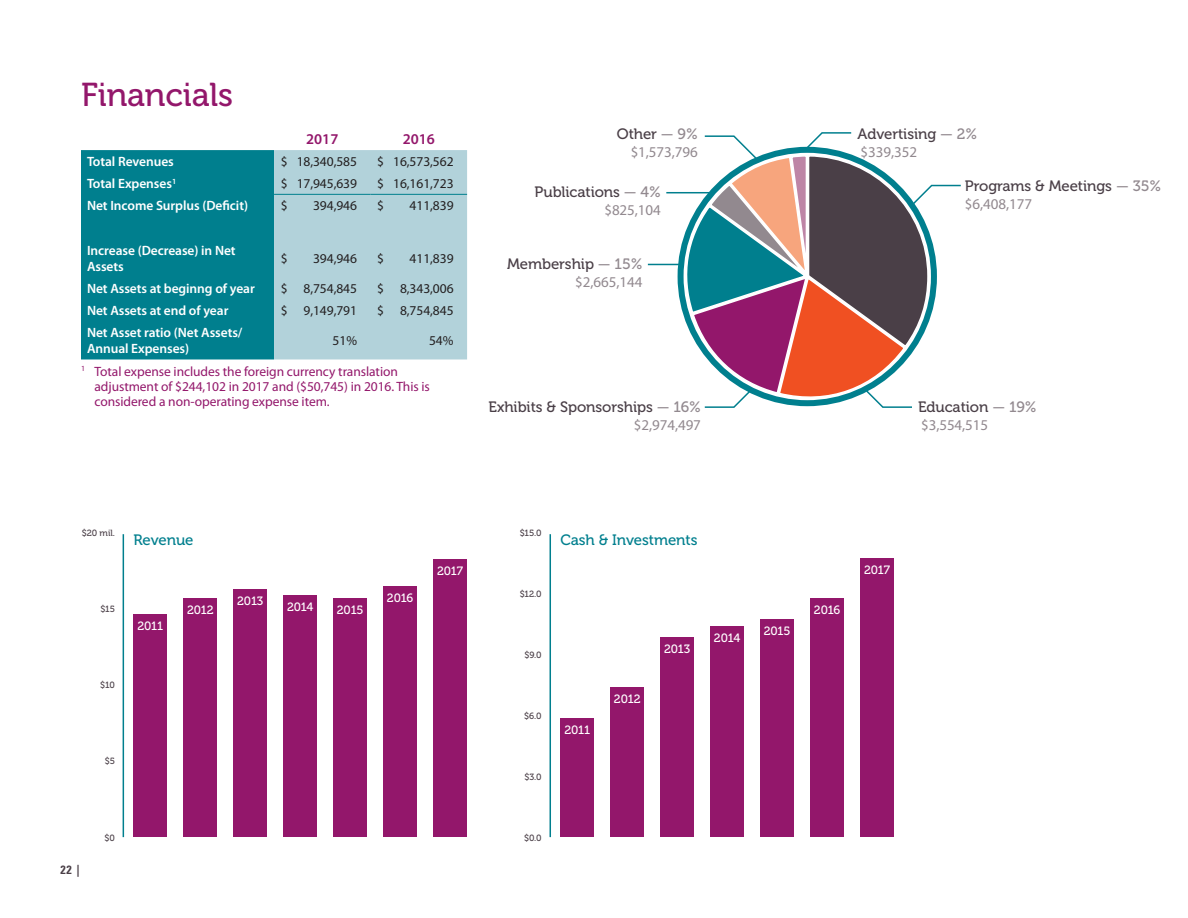
<style>
.page{position:relative;width:1188px;height:918px;background:#fff}
.page>*{position:absolute;margin:0;border:0;box-sizing:border-box;transform-origin:0 0}
.Headline{font:33px "Museo 500";letter-spacing:-.005em;color:#93176b}
.Body_Text{font:15px "Museo 500";letter-spacing:-.005em;color:#4a3f47}
.Body_Text-2{font:15px "Myriad Pro";letter-spacing:-.005em;color:#92898f}
.Body_Text-3{font:15px "Museo 500";letter-spacing:-.005em;color:#007f8e}
.t1{font:600 15px "Myriad Pro";color:#93176b}
.t2{font:600 13.5px/16.2px "Myriad Pro";letter-spacing:-.005em;color:#fff}
.t3{font:13.5px/15px "Myriad Pro";letter-spacing:-.005em;color:#93176b}
.Body_Text-4{font:13.5px "Myriad Pro";letter-spacing:-.005em;color:#231f20}
.Body_Text-5{font:12px "Museo 500";letter-spacing:-.01em;color:#fff}
.t4{font:700 condensed 12px "Zurich BT";color:#4a3f47}
.Body_Text-6{font:9px "Museo 500";letter-spacing:-.01em;color:#4a3f47}
.s1{color:#92898f}
</style>
<div class="page">
<svg style="left:81px;top:150px;width:386px;height:209px;background:#59a8b4"></svg>
<hr style="left:274px;top:194px;width:97px;height:1px;background:#007f8e">
<hr style="left:371px;top:194px;width:96px;height:1px;background:#007f8e">
<hr style="left:648px;top:264px;width:44px;height:1px;background:#007f8e">
<hr style="left:666px;top:192px;width:49px;height:1px;background:#007f8e">
<div style="left:133px;top:614px;width:34px;height:223px;background:#93176b"></div>
<div style="left:183px;top:599px;width:34px;height:238px;background:#93176b"></div>
<div style="left:233px;top:590px;width:34px;height:247px;background:#93176b"></div>
<div style="left:283px;top:595px;width:34px;height:242px;background:#93176b"></div>
<div style="left:333px;top:598px;width:34px;height:239px;background:#93176b"></div>
<div style="left:383px;top:586px;width:34px;height:251px;background:#93176b"></div>
<div style="left:433px;top:559px;width:34px;height:278px;background:#93176b"></div>
<hr style="left:123px;top:534px;width:1px;height:303px;background:#007f8e">
<div style="left:560px;top:718px;width:34px;height:119px;background:#93176b"></div>
<div style="left:610px;top:687px;width:34px;height:150px;background:#93176b"></div>
<div style="left:660px;top:637px;width:34px;height:200px;background:#93176b"></div>
<div style="left:710px;top:626px;width:34px;height:211px;background:#93176b"></div>
<div style="left:760px;top:619px;width:34px;height:218px;background:#93176b"></div>
<div style="left:810px;top:598px;width:34px;height:239px;background:#93176b"></div>
<div style="left:860px;top:559px;width:34px;height:278px;background:#93176b"></div>
<hr style="left:550px;top:534px;width:1px;height:303px;background:#007f8e">
<svg style="left:681px;top:132px;width:280px;height:276px"></svg>
<p class="Headline" style="left:81px;top:76px;width:154px">Financials</p>
<p class="t1" style="left:306px;top:130px;width:34px">2017</p>
<p class="t1" style="left:403px;top:130px;width:34px">2016</p>
<p class="t2" style="left:87px;top:153px;width:88px">Total Revenues</p>
<p class="Body_Text-4" style="left:281px;top:153px;width:78px">$ 18,340,585</p>
<p class="Body_Text-4" style="left:377px;top:153px;width:78px">$ 16,573,562</p>
<p class="t2" style="left:87px;top:175px;width:91px">Total Expenses<sup>1</sup></p>
<p class="Body_Text-4" style="left:281px;top:175px;width:78px">$ 17,945,639</p>
<p class="Body_Text-4" style="left:377px;top:175px;width:78px">$ 16,161,723</p>
<p class="t2" style="left:87px;top:197px;width:163px">Net Income Surplus (Deficit)</p>
<p class="Body_Text-4" style="left:281px;top:198px;width:8px">$</p>
<p class="Body_Text-4" style="left:313px;top:198px;width:45px">394,946</p>
<p class="Body_Text-4" style="left:377px;top:198px;width:8px">$</p>
<p class="Body_Text-4" style="left:410px;top:198px;width:45px">411,839</p>
<p class="t2" style="left:87px;top:242px;width:150px">Increase (Decrease) in Net<br>Assets</p>
<p class="Body_Text-4" style="left:281px;top:250px;width:8px">$</p>
<p class="Body_Text-4" style="left:313px;top:250px;width:45px">394,946</p>
<p class="Body_Text-4" style="left:377px;top:250px;width:8px">$</p>
<p class="Body_Text-4" style="left:410px;top:250px;width:45px">411,839</p>
<p class="t2" style="left:87px;top:280px;width:169px">Net Assets at beginng of year</p>
<p class="Body_Text-4" style="left:281px;top:280px;width:78px">$ 8,754,845</p>
<p class="Body_Text-4" style="left:377px;top:280px;width:78px">$ 8,343,006</p>
<p class="t2" style="left:87px;top:302px;width:143px">Net Assets at end of year</p>
<p class="Body_Text-4" style="left:281px;top:302px;width:78px">$ 9,149,791</p>
<p class="Body_Text-4" style="left:377px;top:302px;width:78px">$ 8,754,845</p>
<p class="t2" style="left:87px;top:324px;width:157px">Net Asset ratio (Net Assets/<br>Annual Expenses)</p>
<p class="Body_Text-4" style="left:333px;top:333px;width:26px">51%</p>
<p class="Body_Text-4" style="left:429px;top:333px;width:26px">54%</p>
<p class="t3" style="left:94px;top:363px;width:337px;text-indent:-14px"><sup>1</sup> Total expense includes the foreign currency translation adjustment of $244,102 in 2017 and ($50,745) in 2016. This is considered a non-operating expense item.</p>
<p class="Body_Text" style="left:617px;top:125px;width:82px">Other <span class="s1">— 9%</span></p>
<p class="Body_Text-2" style="left:631px;top:142px;width:69px">$1,573,796</p>
<p class="Body_Text" style="left:535px;top:184px;width:128px">Publications <span class="s1">— 4%</span></p>
<p class="Body_Text-2" style="left:604px;top:201px;width:58px">$825,104</p>
<p class="Body_Text" style="left:507px;top:255px;width:137px">Membership <span class="s1">— 15%</span></p>
<p class="Body_Text-2" style="left:575px;top:272px;width:69px">$2,665,144</p>
<p class="Body_Text" style="left:489px;top:399px;width:214px">Exhibits &amp; Sponsorships <span class="s1">— 16%</span></p>
<p class="Body_Text-2" style="left:634px;top:416px;width:69px">$2,974,497</p>
<p class="Body_Text" style="left:857px;top:125px;width:121px">Advertising <span class="s1">— 2%</span></p>
<p class="Body_Text-2" style="left:861px;top:142px;width:58px">$339,352</p>
<p class="Body_Text" style="left:965px;top:178px;width:198px">Programs &amp; Meetings <span class="s1">— 35%</span></p>
<p class="Body_Text-2" style="left:965px;top:195px;width:69px">$6,408,177</p>
<p class="Body_Text" style="left:918px;top:399px;width:120px">Education <span class="s1">— 19%</span></p>
<p class="Body_Text-2" style="left:921px;top:416px;width:69px">$3,554,515</p>
<p class="Body_Text-6" style="left:82px;top:528px;width:35px">$20 mil.</p>
<p class="Body_Text-3" style="left:133px;top:532px;width:62px">Revenue</p>
<p class="Body_Text-6" style="left:100px;top:604px;width:16px">$15</p>
<p class="Body_Text-6" style="left:100px;top:680px;width:16px">$10</p>
<p class="Body_Text-5" style="left:137px;top:619px;width:27px">2011</p>
<p class="Body_Text-5" style="left:187px;top:604px;width:28px">2012</p>
<p class="Body_Text-5" style="left:237px;top:595px;width:28px">2013</p>
<p class="Body_Text-5" style="left:287px;top:600px;width:28px">2014</p>
<p class="Body_Text-5" style="left:337px;top:603px;width:28px">2015</p>
<p class="Body_Text-5" style="left:387px;top:591px;width:28px">2016</p>
<p class="Body_Text-5" style="left:437px;top:564px;width:27px">2017</p>
<p class="Body_Text-6" style="left:105px;top:756px;width:12px">$5</p>
<p class="t4" style="left:60px;top:862px;width:22px">22 |</p>
<p class="Body_Text-6" style="left:105px;top:833px;width:12px">$0</p>
<p class="Body_Text-6" style="left:520px;top:528px;width:23px">$15.0</p>
<p class="Body_Text-6" style="left:520px;top:589px;width:23px">$12.0</p>
<p class="Body_Text-6" style="left:525px;top:650px;width:18px">$9.0</p>
<p class="Body_Text-6" style="left:524px;top:711px;width:19px">$6.0</p>
<p class="Body_Text-6" style="left:524px;top:772px;width:19px">$3.0</p>
<p class="Body_Text-3" style="left:560px;top:532px;width:139px">Cash &amp; Investments</p>
<p class="Body_Text-5" style="left:564px;top:723px;width:27px">2011</p>
<p class="Body_Text-5" style="left:614px;top:692px;width:28px">2012</p>
<p class="Body_Text-5" style="left:664px;top:642px;width:28px">2013</p>
<p class="Body_Text-5" style="left:714px;top:631px;width:28px">2014</p>
<p class="Body_Text-6" style="left:524px;top:833px;width:19px">$0.0</p>
<p class="Body_Text-5" style="left:764px;top:624px;width:28px">2015</p>
<p class="Body_Text-5" style="left:814px;top:603px;width:28px">2016</p>
<p class="Body_Text-5" style="left:864px;top:564px;width:27px">2017</p>
</div>
